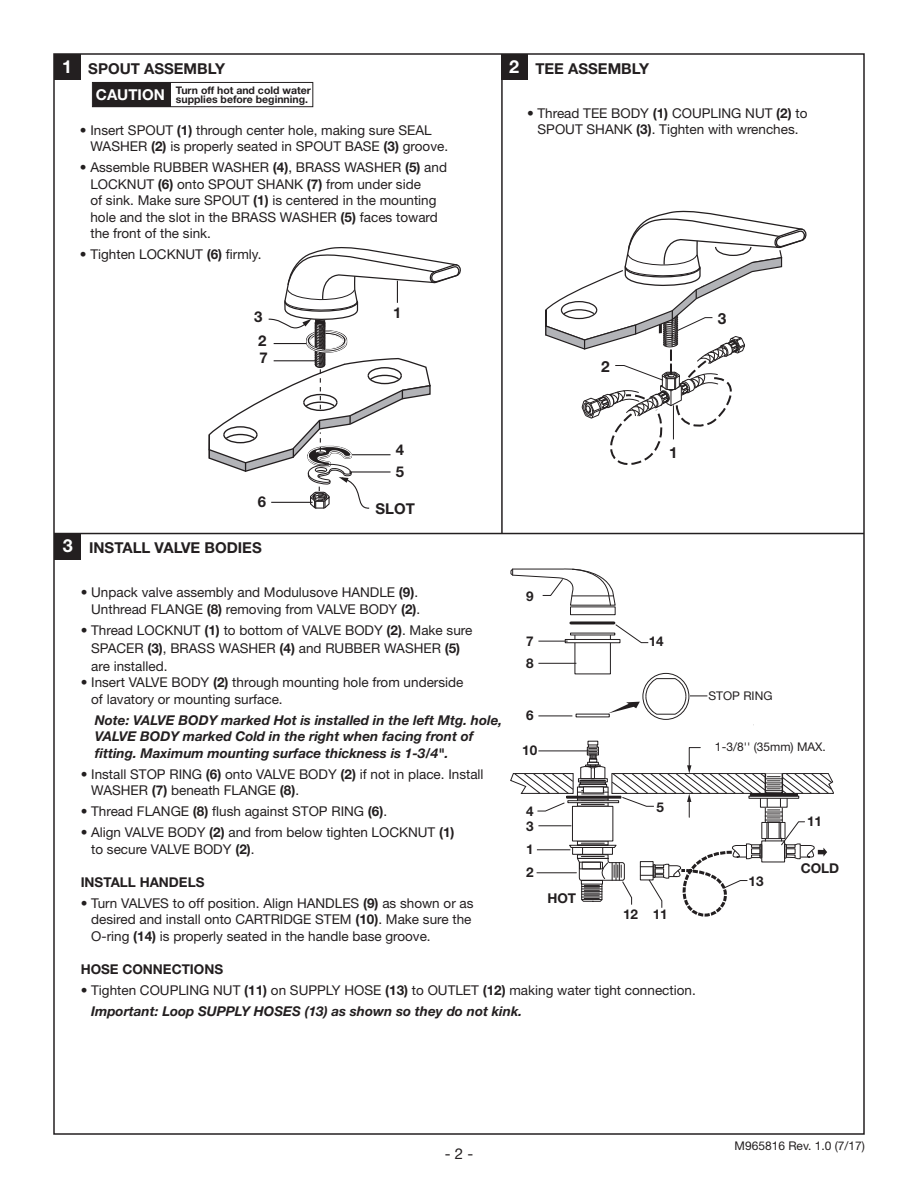
<style>
.page{position:relative;width:918px;height:1188px;background:#fff}
.page>*{position:absolute;margin:0;border:0;box-sizing:border-box;transform-origin:0 0}
.t1{font:700 18px "Helvetica Neue LT Std";color:#fff}
.t2{font:700 15.45px "Helvetica Neue LT Std";color:#231f20}
._10pt_Heads_-_Bold{font:700 15px/17.1px "Helvetica Neue LT Std";color:#231f20}
.t3{font:700 15px "Helvetica Neue LT Std";color:#fff}
.t4{font:15px "Helvetica Neue LT Std";color:#231f20}
._10pt_Heads_-_Bold-2{font:13.5px/16.5px "Helvetica Neue LT Std";color:#231f20}
._9pt_text{font:13.5px/16.5px "Helvetica Neue LT Std";color:#231f20}
._10pt_Heads_-_Bold-3{font:italic 700 13.5px/16.5px "Helvetica Neue LT Std";color:#231f20}
._10pt_Heads_-_Bold-4{font:700 13.5px/23px "Helvetica Neue LT Std";color:#231f20}
.t5{font:12px "Helvetica Neue LT Std";color:#231f20}
.t6{font:700 10.5px/9px "Helvetica Neue LT Std";color:#231f20}
.s1{font-weight:700}
.s2{font-weight:700;font-style:italic}
</style>
<div class="page">
<div style="left:501px;top:54px;width:26px;height:26px;background:#231f20"></div>
<div style="left:55px;top:534px;width:26px;height:26px;background:#231f20"></div>
<div style="left:54px;top:54px;width:26px;height:26px;background:#231f20"></div>
<div style="left:92px;top:82px;width:221px;height:25px;border:1px solid #231f20"></div>
<div style="left:93px;top:82px;width:77px;height:25px;background:#231f20"></div>
<hr style="left:54px;top:533px;width:810px;height:1px;background:#231f20">
<svg style="left:208px;top:247px;width:253px;height:262px"></svg>
<hr style="left:501px;top:54px;width:2px;height:480px;background:#231f20">
<svg style="left:615px;top:624px;width:34px;height:19px"></svg>
<hr style="left:538px;top:663px;width:38px;height:1px;background:#231f20">
<hr style="left:538px;top:716px;width:34px;height:1px;background:#231f20">
<div style="left:565px;top:639px;width:55px;height:4px;border:1px solid #231f20"></div>
<hr style="left:538px;top:641px;width:30px;height:1px;background:#231f20">
<hr style="left:571px;top:621px;width:43px;height:3px;background:#231f20">
<div style="left:643px;top:673px;width:46px;height:47px;border:1px solid #231f20;border-radius:50%"></div>
<svg style="left:608px;top:678px;width:99px;height:37px"></svg>
<svg style="left:510px;top:744px;width:324px;height:173px"></svg>
<div style="left:570px;top:607px;width:46px;height:8px;border:1px solid #231f20"></div>
<svg style="left:510px;top:568px;width:106px;height:38px"></svg>
<svg style="left:545px;top:210px;width:262px;height:255px"></svg>
<p class="t1" style="left:509px;top:55px;width:12px">2</p>
<p class="t1" style="left:62px;top:55px;width:12px">1</p>
<p class="_10pt_Heads_-_Bold" style="left:535px;top:60px;width:115px">TEE ASSEMBLY</p>
<p class="_10pt_Heads_-_Bold" style="left:88px;top:60px;width:138px">SPOUT ASSEMBLY</p>
<p class="t3" style="left:96px;top:86px;width:70px">CAUTION</p>
<p class="t6" style="left:176px;top:85px;width:136px">Turn off hot and cold water supplies before beginning.</p>
<p class="_9pt_text" style="left:90px;top:122px;width:359px;text-indent:-11px">• Insert SPOUT <span class="s1">(1)</span> through center hole, making sure SEAL<br>WASHER <span class="s1">(2)</span> is properly seated in SPOUT BASE <span class="s1">(3)</span> groove.</p>
<p class="_9pt_text" style="left:90px;top:159px;width:358px;text-indent:-11px">• Assemble RUBBER WASHER <span class="s1">(4)</span>, BRASS WASHER <span class="s1">(5)</span> and LOCKNUT <span class="s1">(6)</span> onto SPOUT SHANK <span class="s1">(7)</span> from under side<br>of sink. Make sure SPOUT <span class="s1">(1)</span> is centered in the mounting hole and the slot in the BRASS WASHER <span class="s1">(5)</span> faces toward the front of the sink.</p>
<p class="_9pt_text" style="left:80px;top:246px;width:183px">• Tighten LOCKNUT <span class="s1">(6)</span> firmly.</p>
<p class="_10pt_Heads_-_Bold" style="left:254px;top:308px;width:10px">3</p>
<p class="_10pt_Heads_-_Bold" style="left:393px;top:303px;width:10px">1</p>
<p class="_10pt_Heads_-_Bold" style="left:258px;top:332px;width:11px">2<br>7</p>
<p class="_10pt_Heads_-_Bold-2" style="left:527px;top:104px;width:282px;text-align:center">• Thread TEE BODY <span class="s1">(1)</span> COUPLING NUT <span class="s1">(2)</span> to<br>SPOUT SHANK <span class="s1">(3)</span>. Tighten with wrenches.</p>
<p class="t2" style="left:601px;top:357px;width:10px">2</p>
<p class="t2" style="left:718px;top:309px;width:10px">3</p>
<p class="t1" style="left:63px;top:535px;width:12px">3</p>
<p class="_10pt_Heads_-_Bold" style="left:258px;top:493px;width:10px">6</p>
<p class="_10pt_Heads_-_Bold" style="left:89px;top:539px;width:174px">INSTALL VALVE BODIES</p>
<p class="_10pt_Heads_-_Bold" style="left:396px;top:441px;width:10px">4</p>
<p class="_10pt_Heads_-_Bold" style="left:396px;top:462px;width:10px">5</p>
<p class="_10pt_Heads_-_Bold" style="left:376px;top:500px;width:41px">SLOT</p>
<p class="t2" style="left:669px;top:443px;width:10px">1</p>
<p class="_10pt_Heads_-_Bold-2" style="left:81px;top:584px;width:341px;text-align:right">• Unpack valve assembly and Modulusove HANDLE <span class="s1">(9)</span>.<br>Unthread FLANGE <span class="s1">(8)</span> removing from VALVE BODY <span class="s1">(2)</span>.</p>
<p class="_10pt_Heads_-_Bold-2" style="left:91px;top:621px;width:383px;line-height:18px;text-indent:-11px">• Thread LOCKNUT <span class="s1">(1)</span> to bottom of VALVE BODY <span class="s1">(2)</span>. Make sure<br>SPACER <span class="s1">(3)</span>, BRASS WASHER <span class="s1">(4)</span> and RUBBER WASHER <span class="s1">(5) </span>are installed.</p>
<p class="_10pt_Heads_-_Bold-2" style="left:91px;top:674px;width:374px;text-indent:-11px">• Insert VALVE BODY <span class="s1">(2)</span> through mounting hole from underside of lavatory or mounting surface.</p>
<p class="_10pt_Heads_-_Bold-3" style="left:95px;top:711px;width:409px">Note: VALVE BODY marked Hot is installed in the left Mtg. hole,<br>VALVE BODY marked Cold in the right when facing front of fitting. Maximum mounting surface thickness is 1-3/4".</p>
<p class="_10pt_Heads_-_Bold-2" style="left:91px;top:765px;width:394px;text-indent:-11px">• Install STOP RING <span class="s1">(6)</span> onto VALVE BODY <span class="s1">(2)</span> if not in place. Install<br>WASHER <span class="s1">(7)</span> beneath FLANGE <span class="s1">(8)</span>.</p>
<p class="_10pt_Heads_-_Bold-2" style="left:81px;top:803px;width:308px">• Thread FLANGE <span class="s1">(8)</span> flush against STOP RING <span class="s1">(6)</span>.</p>
<p class="_10pt_Heads_-_Bold-2" style="left:91px;top:824px;width:365px;text-indent:-11px">• Align VALVE BODY <span class="s1">(2)</span> and from below tighten LOCKNUT <span class="s1">(1) </span>to secure VALVE BODY <span class="s1">(2)</span>.</p>
<p class="_10pt_Heads_-_Bold-4" style="left:81px;top:870px;width:125px">INSTALL HANDELS</p>
<p class="_10pt_Heads_-_Bold-2" style="left:91px;top:894px;width:384px;text-indent:-11px">• Turn VALVES to off position. Align HANDLES <span class="s1">(9)</span> as shown or as desired and install onto CARTRIDGE STEM <span class="s1">(10)</span>. Make sure the<br>O-ring <span class="s1">(14)</span> is properly seated in the handle base groove.</p>
<p class="_10pt_Heads_-_Bold-4" style="left:81px;top:957px;width:144px">HOSE CONNECTIONS</p>
<p class="_10pt_Heads_-_Bold-2" style="left:91px;top:979px;width:606px;line-height:21px;text-indent:-11px">• Tighten COUPLING NUT <span class="s1">(11)</span> on SUPPLY HOSE <span class="s1">(13)</span> to OUTLET <span class="s1">(12)</span> making water tight connection.<br><span class="s2">Important: Loop SUPPLY HOSES (13) as shown so they do not kink.</span></p>
<p class="_10pt_Heads_-_Bold-4" style="left:526px;top:584px;width:9px">9</p>
<p class="_10pt_Heads_-_Bold-4" style="left:526px;top:629px;width:9px">7</p>
<p class="_10pt_Heads_-_Bold-4" style="left:649px;top:629px;width:17px">14</p>
<p class="_10pt_Heads_-_Bold-4" style="left:526px;top:651px;width:9px">8</p>
<p class="_10pt_Heads_-_Bold-4" style="left:526px;top:704px;width:9px">6</p>
<p class="_10pt_Heads_-_Bold-4" style="left:522px;top:739px;width:17px">10</p>
<p class="_10pt_Heads_-_Bold-4" style="left:657px;top:795px;width:9px">5</p>
<p class="_10pt_Heads_-_Bold-4" style="left:526px;top:800px;width:9px">4</p>
<p class="_10pt_Heads_-_Bold-4" style="left:526px;top:814px;width:9px">3</p>
<p class="_10pt_Heads_-_Bold-4" style="left:526px;top:838px;width:9px">1<br>2</p>
<p class="_10pt_Heads_-_Bold-4" style="left:547px;top:887px;width:30px">HOT</p>
<p class="_10pt_Heads_-_Bold-4" style="left:623px;top:902px;width:17px">12</p>
<p class="_10pt_Heads_-_Bold-4" style="left:653px;top:902px;width:17px">11</p>
<p class="t5" style="left:708px;top:689px;width:65px">STOP RING</p>
<p class="t5" style="left:715px;top:740px;width:112px">1-3/8'' (35mm) MAX.</p>
<p class="_10pt_Heads_-_Bold-4" style="left:807px;top:810px;width:17px">11</p>
<p class="_10pt_Heads_-_Bold-4" style="left:749px;top:869px;width:17px">13</p>
<p class="_10pt_Heads_-_Bold-4" style="left:801px;top:856px;width:40px">COLD</p>
<p class="t4" style="left:445px;top:1145px;width:30px">- 2 -</p>
<p class="t5" style="left:735px;top:1139px;width:132px">M965816 Rev. 1.0 (7/17)</p>
</div>
